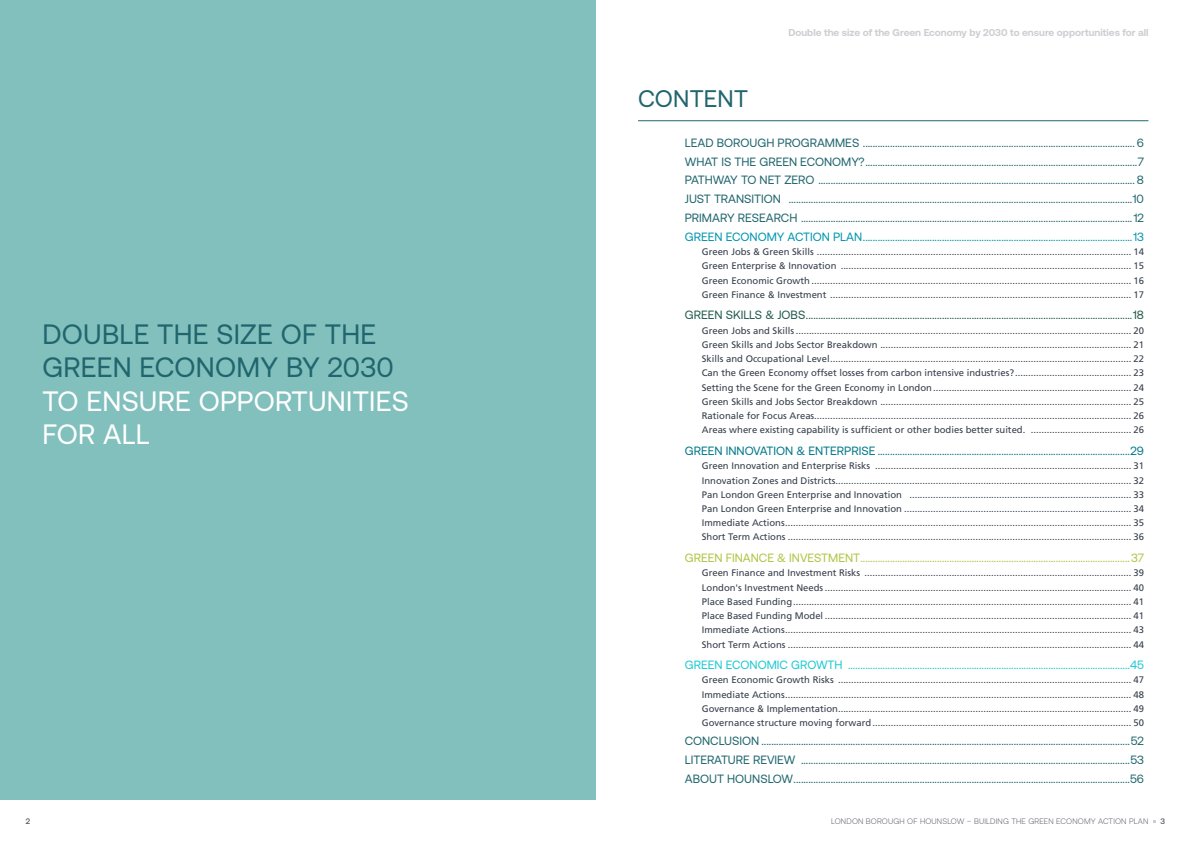
<style>
.page{position:relative;width:1191px;height:842px;background:#fff}
.page>*{position:absolute;margin:0;border:0;box-sizing:border-box;transform-origin:0 0}
.t1{font:28px/33.6px "Aeonik";letter-spacing:.01em;color:#21666e}
.t2{font:28px/33.6px "Aeonik";letter-spacing:.01em;color:#fff}
.t3{font:24px "Aeonik";letter-spacing:.01em;color:#21666e}
.t4{font:12px/18.8px "Aeonik";color:#21666e;text-align:justify}
.t5{font:12px "Aeonik";color:#235b4e}
.t6{font:12px "Aeonik";color:#1ecad3}
.t7{font:12px "Aeonik";color:#aec543}
.t8{font:12px "Aeonik";color:#0096ae}
.t9{font:12px "Aeonik";color:#007a8a}
.t10{font:700 10px "Aeonik";color:#cecdd2}
.t11{font:9.5px/14.2px "Frutiger LT Std";color:#373f4c;text-align:justify}
.t12{font:300 8px "Aeonik";letter-spacing:.02em;color:#565a67}
.t13{font:500 8px "Aeonik";color:#565a67}
</style>
<div class="page">
<div style="left:0;top:0;width:595px;height:799px;background:#82c0bd"></div>
<hr style="left:638px;top:120px;width:510px;height:1px;background:#21666e">
<h1 class="t1" style="left:42px;top:317px;width:353px">DOUBLE THE SIZE OF THE<br>GREEN ECONOMY BY 2030</h1>
<h1 class="t2" style="left:42px;top:384px;width:368px">TO ENSURE OPPORTUNITIES<br>FOR ALL</h1>
<p class="t13" style="left:26px;top:817px;width:6px">2</p>
<p class="t10" style="left:788px;top:27px;width:362px">Double the size of the Green Economy by 2030 to ensure opportunities for all</p>
<h2 class="t3" style="left:638px;top:86px;width:111px">CONTENT</h2>
<p class="t4" style="left:685px;top:133px;width:460px">LEAD BOROUGH PROGRAMMES .............................................................................................................. 6<br>WHAT IS THE GREEN ECONOMY?..............................................................................................................7<br>PATHWAY TO NET ZERO ................................................................................................................................ 8<br>JUST TRANSITION ...........................................................................................................................................10<br>PRIMARY RESEARCH ......................................................................................................................................12</p>
<p class="t8" style="left:685px;top:230px;width:460px">GREEN ECONOMY ACTION PLAN.............................................................................................................13</p>
<p class="t11" style="left:702px;top:245px;width:443px">Green Jobs &amp; Green Skills ....................................................................................................................... 14<br>Green Enterprise &amp; Innovation .............................................................................................................. 15<br>Green Economic Growth ......................................................................................................................... 16<br>Green Finance &amp; Investment .................................................................................................................. 17</p>
<p class="t5" style="left:685px;top:309px;width:461px">GREEN SKILLS &amp; JOBS....................................................................................................................................18</p>
<p class="t11" style="left:702px;top:323px;width:443px">Green Jobs and Skills ............................................................................................................................... 20<br>Green Skills and Jobs Sector Breakdown ............................................................................................... 21<br>Skills and Occupational Level.................................................................................................................. 22<br>Can the Green Economy offset losses from carbon intensive industries?............................................ 23<br>Setting the Scene for the Green Economy in London........................................................................... 24<br>Green Skills and Jobs Sector Breakdown ............................................................................................... 25<br>Rationale for Focus Areas........................................................................................................................ 26<br>Areas where existing capability is sufficient or other bodies better suited. ...................................... 26</p>
<p class="t9" style="left:685px;top:444px;width:460px">GREEN INNOVATION &amp; ENTERPRISE ......................................................................................................29</p>
<p class="t11" style="left:702px;top:459px;width:443px">Green Innovation and Enterprise Risks ................................................................................................. 31<br>Innovation Zones and Districts................................................................................................................ 32<br>Pan London Green Enterprise and Innovation .................................................................................... 33<br>Pan London Green Enterprise and Innovation ...................................................................................... 34<br>Immediate Actions................................................................................................................................... 35<br>Short Term Actions .................................................................................................................................. 36</p>
<p class="t7" style="left:685px;top:551px;width:461px">GREEN FINANCE &amp; INVESTMENT.............................................................................................................37</p>
<p class="t11" style="left:702px;top:566px;width:443px">Green Finance and Investment Risks ..................................................................................................... 39<br>London's Investment Needs .................................................................................................................... 40<br>Place Based Funding................................................................................................................................ 41<br>Place Based Funding Model .................................................................................................................... 41<br>Immediate Actions................................................................................................................................... 43<br>Short Term Actions .................................................................................................................................. 44</p>
<p class="t6" style="left:685px;top:658px;width:460px">GREEN ECONOMIC GROWTH ..................................................................................................................45</p>
<p class="t11" style="left:702px;top:673px;width:443px">Green Economic Growth Risks ............................................................................................................... 47<br>Immediate Actions................................................................................................................................... 48<br>Governance &amp; Implementation............................................................................................................... 49<br>Governance structure moving forward.................................................................................................. 50</p>
<p class="t4" style="left:685px;top:731px;width:461px">CONCLUSION .....................................................................................................................................................52<br>LITERATURE REVIEW .....................................................................................................................................53<br>ABOUT HOUNSLOW........................................................................................................................................56</p>
<p class="t12" style="left:831px;top:817px;width:319px">LONDON BOROUGH OF HOUNSLOW – BUILDING THE GREEN ECONOMY ACTION PLAN</p>
<p class="t13" style="left:1160px;top:817px;width:6px">3</p>
</div>
